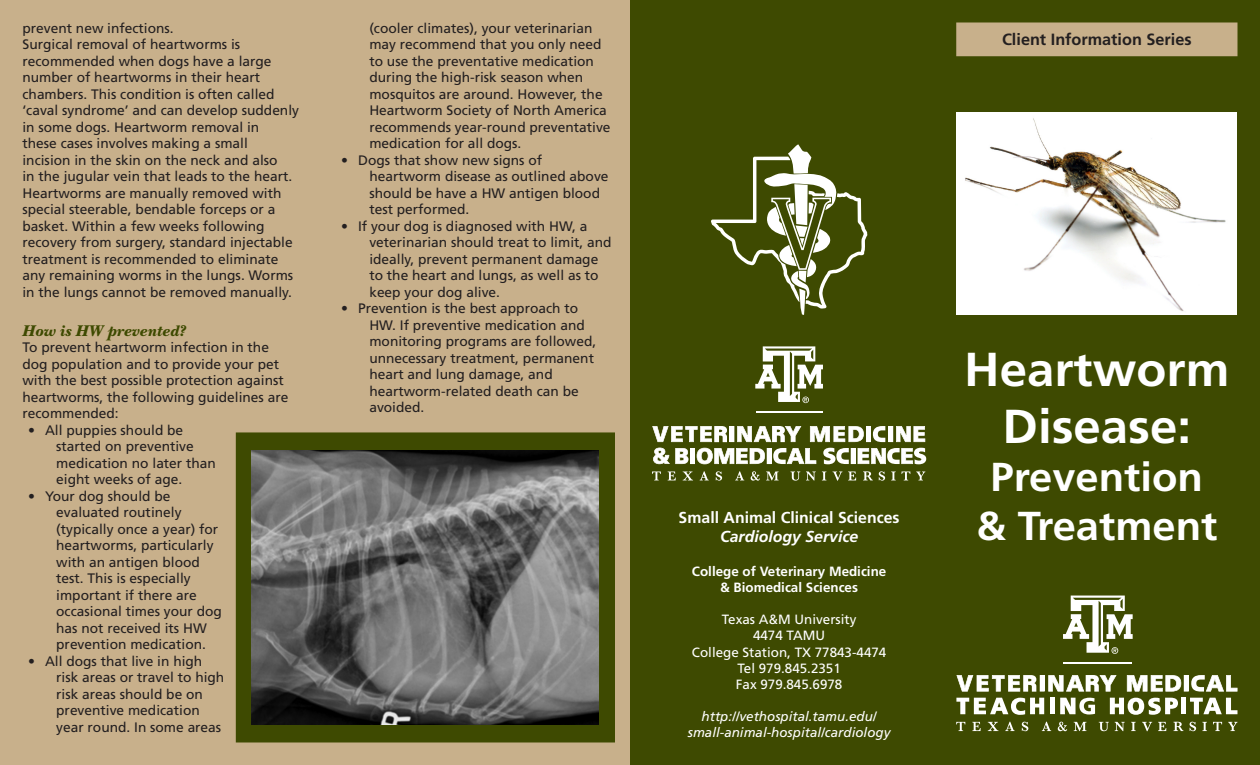
<style>
.page{position:relative;width:1260px;height:765px;background:#c8b08b}
.page>*{position:absolute;margin:0;border:0;box-sizing:border-box;transform-origin:0 0}
.t1{font:700 47.62px "Frutiger LT Std";color:#fff}
.t2{font:700 40.38px "Frutiger LT Std";color:#fff}
.t3{font:700 16.25px "Frutiger LT Std";color:#231f20}
.t4{font:italic 900 16.25px "New Baskerville Std";color:#3e4a01}
.t5{font:700 15.88px "Frutiger LT Std";color:#fff}
.t6{font:italic 700 15.88px "Frutiger LT Std";color:#fff}
.t7{font:13.75px/16.5px "Frutiger LT Std";color:#231f20}
.t8{font:13.38px "Frutiger LT Std";color:#fff}
.t9{font:italic 13.38px "Frutiger LT Std";color:#fff}
.t10{font:700 13.38px "Frutiger LT Std";color:#fff}
</style>
<div class="page">
<div style="left:630px;top:0;width:630px;height:765px;background:#3e4a01"></div>
<div style="left:957px;top:23px;width:280px;height:33px;background:#c8b08b"></div>
<div style="left:956px;top:22px;width:282px;height:34px;border:1px solid #c8b08b"></div>
<img style="left:957px;top:112px;width:280px;height:203px">
<svg style="left:956px;top:722px;width:9px;height:9px"></svg>
<svg style="left:972px;top:722px;width:9px;height:9px"></svg>
<svg style="left:988px;top:722px;width:10px;height:9px"></svg>
<svg style="left:1005px;top:722px;width:10px;height:9px"></svg>
<svg style="left:1022px;top:722px;width:6px;height:9px"></svg>
<svg style="left:1042px;top:722px;width:9px;height:9px"></svg>
<svg style="left:1058px;top:722px;width:9px;height:9px"></svg>
<svg style="left:1074px;top:722px;width:12px;height:9px"></svg>
<svg style="left:1099px;top:722px;width:10px;height:9px"></svg>
<svg style="left:1115px;top:722px;width:10px;height:9px"></svg>
<svg style="left:1131px;top:722px;width:5px;height:9px"></svg>
<svg style="left:1142px;top:722px;width:10px;height:9px"></svg>
<svg style="left:1158px;top:722px;width:8px;height:9px"></svg>
<svg style="left:1173px;top:722px;width:10px;height:9px"></svg>
<svg style="left:1190px;top:722px;width:6px;height:9px"></svg>
<svg style="left:1202px;top:722px;width:5px;height:9px"></svg>
<svg style="left:1213px;top:722px;width:9px;height:9px"></svg>
<svg style="left:1228px;top:722px;width:9px;height:9px"></svg>
<svg style="left:956px;top:675px;width:161px;height:17px"></svg>
<svg style="left:1127px;top:675px;width:110px;height:17px"></svg>
<svg style="left:956px;top:698px;width:88px;height:17px"></svg>
<div style="left:1050px;top:698px;width:5px;height:16px;background:#fff"></div>
<svg style="left:1060px;top:698px;width:35px;height:17px"></svg>
<svg style="left:1110px;top:698px;width:68px;height:17px"></svg>
<div style="left:1181px;top:698px;width:5px;height:16px;background:#fff"></div>
<svg style="left:1190px;top:698px;width:47px;height:16px"></svg>
<hr style="left:1064px;top:662px;width:68px;height:2px;background:#fff">
<svg style="left:1063px;top:596px;width:70px;height:58px"></svg>
<hr style="left:756px;top:411px;width:66px;height:2px;background:#fff">
<svg style="left:652px;top:472px;width:9px;height:8px"></svg>
<svg style="left:668px;top:472px;width:8px;height:8px"></svg>
<svg style="left:683px;top:472px;width:10px;height:8px"></svg>
<svg style="left:700px;top:471px;width:9px;height:9px"></svg>
<svg style="left:716px;top:471px;width:6px;height:10px"></svg>
<svg style="left:735px;top:471px;width:9px;height:9px"></svg>
<svg style="left:751px;top:471px;width:9px;height:10px"></svg>
<svg style="left:766px;top:472px;width:13px;height:8px"></svg>
<svg style="left:791px;top:472px;width:9px;height:9px"></svg>
<svg style="left:806px;top:472px;width:10px;height:9px"></svg>
<svg style="left:822px;top:472px;width:4px;height:8px"></svg>
<svg style="left:833px;top:472px;width:9px;height:9px"></svg>
<svg style="left:848px;top:472px;width:8px;height:8px"></svg>
<svg style="left:863px;top:471px;width:10px;height:9px"></svg>
<svg style="left:879px;top:471px;width:6px;height:10px"></svg>
<svg style="left:891px;top:472px;width:5px;height:8px"></svg>
<svg style="left:902px;top:472px;width:8px;height:8px"></svg>
<svg style="left:916px;top:472px;width:9px;height:8px"></svg>
<svg style="left:810px;top:426px;width:115px;height:16px"></svg>
<svg style="left:653px;top:448px;width:163px;height:16px"></svg>
<svg style="left:823px;top:448px;width:103px;height:16px"></svg>
<svg style="left:652px;top:426px;width:149px;height:16px"></svg>
<svg style="left:755px;top:346px;width:68px;height:57px"></svg>
<svg style="left:711px;top:144px;width:156px;height:171px"></svg>
<div style="left:236px;top:432px;width:379px;height:310px;background:#3e4a01"></div>
<img style="left:252px;top:450px;width:347px;height:275px">
<p class="t7" style="left:22px;top:20px;width:153px">prevent new infections.</p>
<p class="t7" style="left:22px;top:36px;width:278px">Surgical removal of heartworms is recommended when dogs have a large number of heartworms in their heart chambers. This condition is often called ‘caval syndrome’ and can develop suddenly in some dogs. Heartworm removal in<br>these cases involves making a small incision in the skin on the neck and also<br>in the jugular vein that leads to the heart.<br>Heartworms are manually removed with special steerable, bendable forceps or a basket. Within a few weeks following recovery from surgery, standard injectable treatment is recommended to eliminate any remaining worms in the lungs. Worms in the lungs cannot be removed manually.</p>
<p class="t4" style="left:22px;top:321px;width:165px">How is HW prevented?</p>
<p class="t7" style="left:22px;top:339px;width:267px">To prevent heartworm infection in the dog population and to provide your pet with the best possible protection against heartworms, the following guidelines are recommended:</p>
<p class="t7" style="left:56px;top:422px;width:161px;text-indent:-28px">• All puppies should be started on preventive medication no later than eight weeks of age.</p>
<p class="t7" style="left:56px;top:488px;width:167px;text-indent:-28px">• Your dog should be evaluated routinely (typically once a year) for heartworms, particularly with an antigen blood test. This is especially important if there are occasional times your dog has not received its HW prevention medication.</p>
<p class="t7" style="left:56px;top:653px;width:170px;text-indent:-28px">• All dogs that live in high risk areas or travel to high risk areas should be on preventive medication year round. In some areas</p>
<p class="t7" style="left:369px;top:20px;width:243px">(cooler climates), your veterinarian may recommend that you only need to use the preventative medication during the high-risk season when mosquitos are around. However, the Heartworm Society of North America recommends year-round preventative medication for all dogs.</p>
<p class="t7" style="left:369px;top:152px;width:241px;text-indent:-28px">• Dogs that show new signs of heartworm disease as outlined above should be have a HW antigen blood test performed.</p>
<p class="t7" style="left:369px;top:218px;width:244px;text-indent:-28px">• If your dog is diagnosed with HW, a veterinarian should treat to limit, and ideally, prevent permanent damage to the heart and lungs, as well as to keep your dog alive.</p>
<p class="t7" style="left:369px;top:300px;width:228px;text-indent:-28px">• Prevention is the best approach to<br>HW. If preventive medication and monitoring programs are followed, unnecessary treatment, permanent heart and lung damage, and heartworm-related death can be avoided.</p>
<p class="t5" style="left:679px;top:509px;width:222px">Small Animal Clinical Sciences</p>
<p class="t6" style="left:720px;top:528px;width:140px">Cardiology Service</p>
<p class="t10" style="left:692px;top:564px;width:196px">College of Veterinary Medicine</p>
<p class="t10" style="left:720px;top:580px;width:139px">&amp; Biomedical Sciences</p>
<p class="t8" style="left:722px;top:612px;width:136px">Texas A&amp;M University</p>
<p class="t8" style="left:753px;top:628px;width:74px">4474 TAMU</p>
<p class="t8" style="left:692px;top:644px;width:196px">College Station, TX 77843-4474</p>
<p class="t8" style="left:737px;top:660px;width:105px">Tel 979.845.2351</p>
<p class="t8" style="left:736px;top:676px;width:108px">Fax 979.845.6978</p>
<p class="t9" style="left:702px;top:708px;width:177px">http://vethospital.tamu.edu/</p>
<p class="t9" style="left:688px;top:725px;width:204px">small-animal-hospital/cardiology</p>
<p class="t3" style="left:1002px;top:30px;width:191px">Client Information Series</p>
<p class="t1" style="left:964px;top:341px;width:267px">Heartworm</p>
<p class="t1" style="left:1003px;top:398px;width:190px">Disease:</p>
<p class="t2" style="left:991px;top:454px;width:214px">Prevention</p>
<p class="t2" style="left:976px;top:502px;width:243px">&amp; Treatment</p>
</div>
